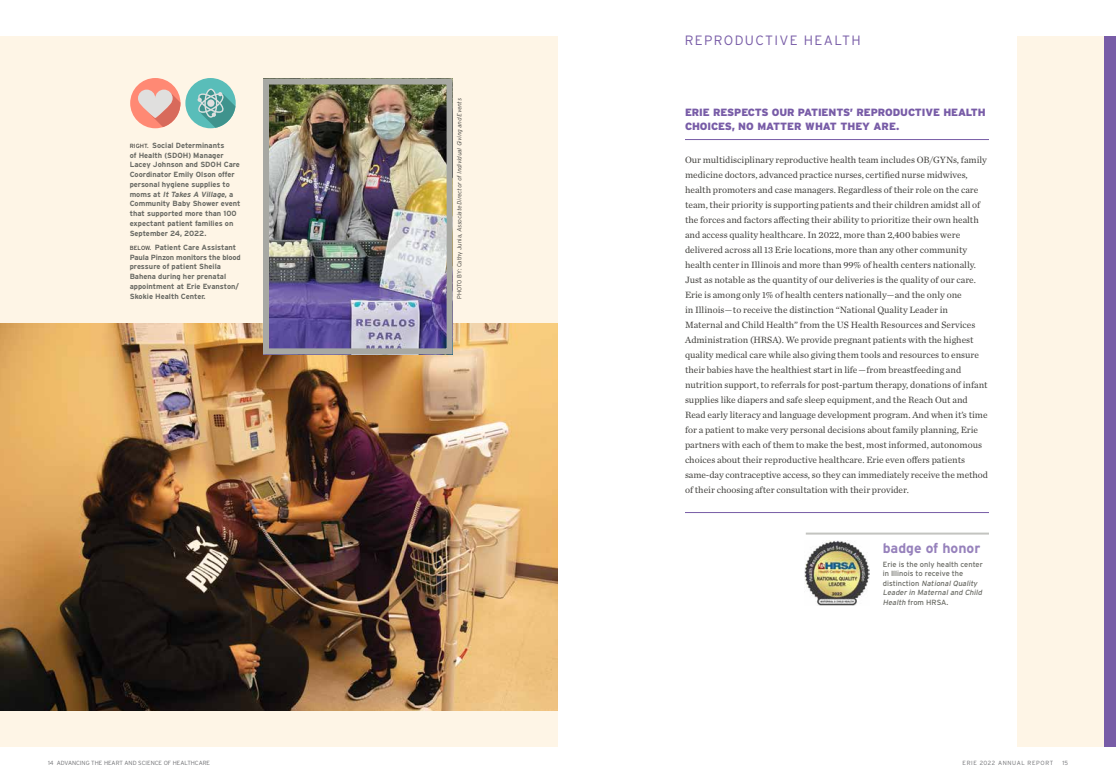
<style>
.page{position:relative;width:1116px;height:783px;background:#fff}
.page>*{position:absolute;margin:0;border:0;box-sizing:border-box;transform-origin:0 0}
.t1{font:700 14px "Interstate";color:#9782bc}
.t2{font:300 13.5px "Interstate";letter-spacing:.1em;color:#785ca7}
.t3{font:900 10.5px/14px "Interstate";letter-spacing:-.01em;color:#785ca7}
.t4{font:9.5px/15px "Chronicle Text G1";color:#403f3b}
.t5{font:700 7.5px/9.8px "Interstate";color:#696a64}
.t6{font:7.5px/9.5px "Interstate";color:#696a64}
.t7{font:italic 300 6px "Interstate";color:#403f3b}
.t8{font:300 6px "Interstate";color:#6d6e71}
.t9{font:300 6px "Interstate";letter-spacing:.1em;color:#6d6e71}
.s1{font-weight:400;font-size:6px;color:#403f3b}
.s2{font-style:italic}
.s3{font-style:normal}
</style>
<div class="page">
<div style="left:0;top:36px;width:558px;height:711px;background:#fef5e6"></div>
<hr style="left:685px;top:139px;width:304px;height:1px;background:#785ca7">
<hr style="left:685px;top:512px;width:304px;height:1px;background:#785ca7">
<img style="left:0;top:323px;width:558px;height:388px">
<div style="left:1017px;top:36px;width:99px;height:711px;background:#fef5e6"></div>
<div style="left:1104px;top:36px;width:12px;height:711px;background:#785ca7"></div>
<div style="left:185px;top:78px;width:51px;height:50px;background:#59bdb9;border-radius:50%"></div>
<svg style="left:198px;top:89px;width:37px;height:39px"></svg>
<div style="left:130px;top:78px;width:50px;height:50px;background:#ff8974;border-radius:50%"></div>
<svg style="left:138px;top:90px;width:42px;height:37px"></svg>
<img style="left:270px;top:85px;width:176px;height:262px">
<div style="left:263px;top:78px;width:190px;height:276px;border:6px solid #a7a8a3"></div>
<hr style="left:806px;top:533px;width:183px;height:2px;background:#c3c4c0">
<img style="left:804px;top:540px;width:66px;height:66px">
<p class="t5" style="left:130px;top:140px;width:112px"><span class="s1">RIGHT.</span> Social Determinants<br>of Health (SDOH) Manager<br>Lacey Johnson and SDOH Care<br>Coordinator Emily Olson offer personal hygiene supplies to<br>m o m s a t <span class="s2">It Takes A Village</span>, a<br>Community Baby Shower event that supported more than 100 expectant patient families on<br>September 24, 2022.</p>
<p class="t5" style="left:130px;top:242px;width:113px"><span class="s1">BELOW.</span> Patient Care Assistant<br>Paula Pinzon monitors the blood pressure of patient Sheila<br>Bahena during her prenatal appointment at Erie Evanston/<br>Skokie Health Center.</p>
<p class="t7" style="left:456px;top:299px;width:203px;rotate:-90deg"><span class="s3">P H O T O BY: C a t h y J u n i a ,</span> Associate Director of Individual Giving and Events</p>
<h2 class="t2" style="left:685px;top:33px;width:177px">REPRODUCTIVE HEALTH</h2>
<p class="t3" style="left:685px;top:106px;width:302px">ERIE RESPECTS OUR PATIENTS’ REPRODUCTIVE HEALTH<br>CHOICES, NO MATTER WHAT THEY ARE.</p>
<p class="t4" style="left:685px;top:152px;width:305px">Our multidisciplinary reproductive health team includes OB/GYNs, family medicine doctors, advanced practice nurses, certified nurse midwives, health promoters and case managers. Regardless of their role on the care team, their priority is supporting patients and their children amidst all of the forces and factors affecting their ability to prioritize their own health and access quality healthcare. In 2022, more than 2,400 babies were delivered across all 13 Erie locations, more than any other community health center in Illinois and more than 99% of health centers nationally.<br>Just as notable as the quantity of our deliveries is the quality of our care.<br>Erie is among only 1% of health centers nationally—and the only one<br>in Illinois—to receive the distinction “National Quality Leader in Maternal and Child Health” from the US Health Resources and Services Administration (HRSA). We provide pregnant patients with the highest quality medical care while also giving them tools and resources to ensure their babies have the healthiest start in life—from breastfeeding and nutrition support, to referrals for post-partum therapy, donations of infant supplies like diapers and safe sleep equipment, and the Reach Out and Read early literacy and language development program. And when it’s time for a patient to make very personal decisions about family planning, Erie partners with each of them to make the best, most informed, autonomous choices about their reproductive healthcare. Erie even offers patients same-day contraceptive access, so they can immediately receive the method of their choosing after consultation with their provider.</p>
<h1 class="t1" style="left:883px;top:540px;width:99px">badge of honor</h1>
<p class="t6" style="left:883px;top:559px;width:102px">Erie is the only health center in Illinois to receive the<br>d i st i n ct i o n <span class="s2">National Quality<br>Leader in Maternal and Child<br>Health</span> from HRSA.</p>
<p class="t8" style="left:48px;top:759px;width:164px">14 ADVANCING THE HEART AND SCIENCE OF HEALTHCARE</p>
<p class="t9" style="left:963px;top:759px;width:92px">ERIE 2022 ANNUAL REPORT</p>
<p class="t8" style="left:1062px;top:759px;width:7px">15</p>
</div>
